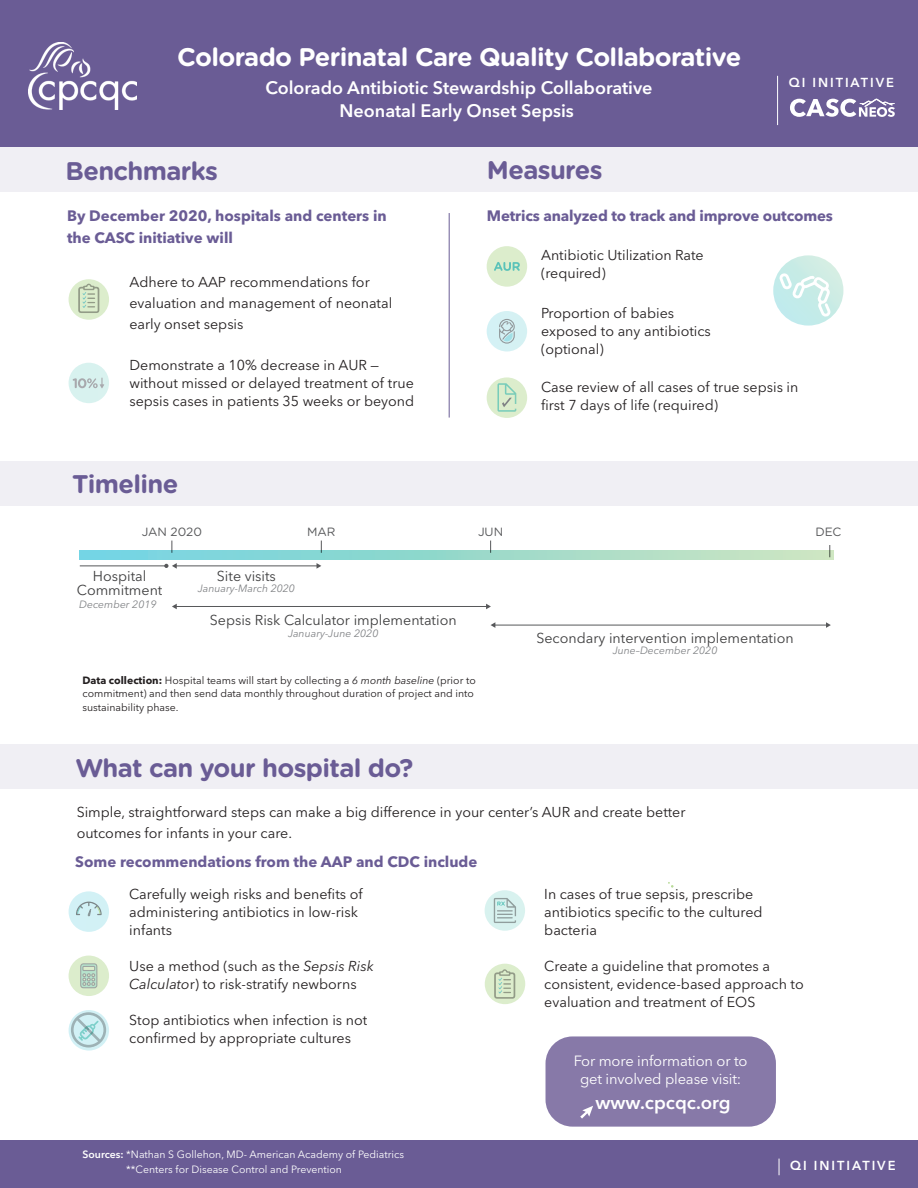
<style>
.page{position:relative;width:918px;height:1188px;background:#fff}
.page>*{position:absolute;margin:0;border:0;box-sizing:border-box;transform-origin:0 0}
.t1{font:700 25.5px "Gotham Rounded";letter-spacing:-.025em;color:#6a5c95}
.t2{font:700 25.5px "Gotham Rounded";letter-spacing:-.025em;color:#fff}
.t3{font:600 18.75px "Avenir Next LT Pro";color:#fff}
.t4{font:600 18px/22.5px "Avenir Next LT Pro";color:#fff;text-align:center}
.t5{font:700 15px/22.5px "Avenir Next LT Pro";color:#6a5c95}
.t6{font:14.7px/18px "Avenir Next LT Pro";letter-spacing:-.01em;color:#fff;text-align:center}
.t7{font:14.25px/18px "Avenir Next LT Pro";color:#231f20}
.t8{font:14.25px "Avenir Next LT Pro";color:#3e3e3f}
.t9{font:600 12.9px "Avenir Next LT Pro";letter-spacing:.15em;color:#fff}
.t10{font:12px "Gotham Rounded";color:#57585a}
.t11{font:10.5px/13.5px "Avenir Next LT Pro";color:#231f20}
.t12{font:10.5px/15px "Avenir Next LT Pro";color:#fff}
.t13{font:italic 10.5px "Avenir Next LT Pro";color:#808285}
.s1{font-weight:700}
.s2{font-style:italic}
.s3{font-weight:600}
</style>
<div class="page">
<div style="left:0;top:1141px;width:918px;height:47px;background:#6a5c95"></div>
<svg style="left:773px;top:255px;width:70px;height:71px;background:#ccece7"></svg>
<div style="left:0;top:147px;width:918px;height:44px;background:#f0eff4"></div>
<hr style="left:449px;top:213px;width:1px;height:205px;background:#6a5c95">
<div style="left:487px;top:246px;width:40px;height:41px;background:#dcedcc;border-radius:50%"></div>
<div style="left:487px;top:311px;width:40px;height:41px;background:#d5f1f4;border-radius:50%"></div>
<div style="left:487px;top:377px;width:40px;height:41px;background:#dcedcc;border-radius:50%"></div>
<svg style="left:494px;top:262px;width:26px;height:9px"></svg>
<svg style="left:497px;top:383px;width:19px;height:29px"></svg>
<svg style="left:499px;top:319px;width:16px;height:25px"></svg>
<svg style="left:779px;top:273px;width:52px;height:44px"></svg>
<div style="left:0;top:462px;width:918px;height:44px;background:#f0eff4"></div>
<hr style="left:80px;top:566px;width:86px;height:1px;background:#57585a">
<hr style="left:176px;top:606px;width:311px;height:1px;background:#57585a">
<svg style="left:172px;top:604px;width:5px;height:5px"></svg>
<svg style="left:486px;top:604px;width:5px;height:5px"></svg>
<hr style="left:176px;top:566px;width:141px;height:1px;background:#57585a">
<svg style="left:164px;top:563px;width:13px;height:6px"></svg>
<svg style="left:317px;top:563px;width:4px;height:6px"></svg>
<hr style="left:495px;top:625px;width:332px;height:1px;background:#57585a">
<svg style="left:491px;top:622px;width:4px;height:6px"></svg>
<svg style="left:826px;top:622px;width:5px;height:6px"></svg>
<svg style="left:79px;top:550px;width:754px;height:10px;background:#9adace"></svg>
<div style="left:0;top:744px;width:918px;height:45px;background:#f0eff4"></div>
<svg style="left:668px;top:882px;width:6px;height:6px"></svg>
<div style="left:485px;top:964px;width:40px;height:40px;background:#dcedcc;border-radius:50%"></div>
<svg style="left:494px;top:969px;width:21px;height:30px"></svg>
<div style="left:69px;top:956px;width:40px;height:40px;background:#dcedcc;border-radius:50%"></div>
<svg style="left:80px;top:963px;width:17px;height:25px"></svg>
<div style="left:69px;top:891px;width:40px;height:41px;background:#d2f1f5;border-radius:50%"></div>
<svg style="left:76px;top:902px;width:26px;height:14px"></svg>
<svg style="left:485px;top:890px;width:40px;height:41px"></svg>
<svg style="left:69px;top:1010px;width:40px;height:41px"></svg>
<svg style="left:71px;top:1012px;width:35px;height:36px"></svg>
<svg style="left:494px;top:898px;width:22px;height:25px"></svg>
<div style="left:546px;top:1036px;width:230px;height:91px;background:#8779a8;border-radius:27px"></div>
<svg style="left:69px;top:279px;width:40px;height:41px"></svg>
<svg style="left:78px;top:284px;width:21px;height:29px"></svg>
<div style="left:69px;top:363px;width:40px;height:40px;background:#d8f2ef;border-radius:50%"></div>
<svg style="left:73px;top:378px;width:31px;height:10px"></svg>
<svg style="left:580px;top:1106px;width:13px;height:13px"></svg>
<svg style="left:779px;top:1159px;width:1px;height:16px"></svg>
<div style="left:0;top:0;width:918px;height:147px;background:#6a5c95"></div>
<img style="left:28px;top:42px;width:108px;height:68px">
<hr style="left:777px;top:76px;width:1px;height:49px;background:#fff">
<svg style="left:790px;top:99px;width:105px;height:18px"></svg>
<h1 class="t2" style="left:177px;top:38px;width:566px">Colorado Perinatal Care Quality Collaborative</h1>
<p class="t4" style="left:265px;top:77px;width:389px">Colorado Antibiotic Stewardship Collaborative<br>Neonatal Early Onset Sepsis</p>
<p class="t9" style="left:789px;top:75px;width:107px">QI INITIATIVE</p>
<h1 class="t1" style="left:66px;top:152px;width:154px">Benchmarks</h1>
<h1 class="t1" style="left:487px;top:151px;width:117px">Measures</h1>
<p class="t5" style="left:67px;top:204px;width:321px">By December 2020, hospitals and centers in the CASC initiative will</p>
<p class="t5" style="left:487px;top:204px;width:348px">Metrics analyzed to track and improve outcomes</p>
<p class="t7" style="left:129px;top:272px;width:264px;line-height:21px">Adhere to AAP recommendations for evaluation and management of neonatal early onset sepsis</p>
<p class="t7" style="left:129px;top:356px;width:286px">Demonstrate a 10% decrease in AUR — without missed or delayed treatment of true sepsis cases in patients 35 weeks or beyond</p>
<h1 class="t1" style="left:72px;top:465px;width:108px">Timeline</h1>
<p class="t7" style="left:541px;top:246px;width:164px">Antibiotic Utilization Rate (required)</p>
<p class="t7" style="left:541px;top:304px;width:171px">Proportion of babies exposed to any antibiotics (optional)</p>
<p class="t7" style="left:541px;top:378px;width:259px">Case review of all cases of true sepsis in first 7 days of life (required)</p>
<p class="t10" style="left:142px;top:523px;width:62px">JAN 2020</p>
<p class="t10" style="left:307px;top:523px;width:30px">MAR</p>
<p class="t10" style="left:478px;top:523px;width:27px">JUN</p>
<p class="t10" style="left:815px;top:523px;width:28px">DEC</p>
<p class="t8" style="left:93px;top:568px;width:55px">Hospital</p>
<p class="t8" style="left:217px;top:567px;width:61px">Site visits</p>
<p class="t8" style="left:77px;top:581px;width:87px">Commitment</p>
<p class="t13" style="left:198px;top:582px;width:99px">January-March 2020</p>
<p class="t13" style="left:79px;top:598px;width:79px">December 2019</p>
<p class="t8" style="left:210px;top:611px;width:248px">Sepsis Risk Calculator implementation</p>
<p class="t13" style="left:288px;top:627px;width:92px">January-June 2020</p>
<p class="t11" style="left:83px;top:673px;width:395px"><span class="s1">Data collection:</span> Hospital teams will start by collecting a <span class="s2">6 month baseline</span> (prior to commitment) and then send data monthly throughout duration of project and into sustainability phase.</p>
<h1 class="t1" style="left:75px;top:749px;width:340px">What can your hospital do?</h1>
<p class="t8" style="left:536px;top:630px;width:259px">Secondary intervention implementation</p>
<p class="t13" style="left:613px;top:644px;width:106px">June–December 2020</p>
<p class="t7" style="left:77px;top:802px;width:610px;line-height:21px">Simple, straightforward steps can make a big difference in your center’s AUR and create better outcomes for infants in your care.</p>
<p class="t5" style="left:75px;top:850px;width:404px">Some recommendations from the AAP and CDC include</p>
<p class="t7" style="left:129px;top:885px;width:235px">Carefully weigh risks and benefits of administering antibiotics in low-risk infants</p>
<p class="t7" style="left:129px;top:957px;width:246px">Use a method (such as the <span class="s2">Sepsis Risk<br>Calculato</span>r) to risk-stratify newborns</p>
<p class="t7" style="left:129px;top:1011px;width:240px">Stop antibiotics when infection is not confirmed by appropriate cultures</p>
<p class="t12" style="left:126px;top:1146px;width:279px;text-indent:-44px"><span class="s3">Sources:</span> *Nathan S Gollehon, MD- American Academy of Pediatrics **Centers for Disease Control and Prevention</p>
<p class="t7" style="left:544px;top:885px;width:220px">In cases of true sepsis, prescribe antibiotics specific to the cultured bacteria</p>
<p class="t7" style="left:544px;top:957px;width:261px">Create a guideline that promotes a consistent, evidence-based approach to evaluation and treatment of EOS</p>
<p class="t6" style="left:574px;top:1052px;width:175px">For more information or to get involved please visit:</p>
<h2 class="t3" style="left:596px;top:1091px;width:137px">www.cpcqc.org</h2>
<p class="t9" style="left:790px;top:1158px;width:107px">QI INITIATIVE</p>
</div>
